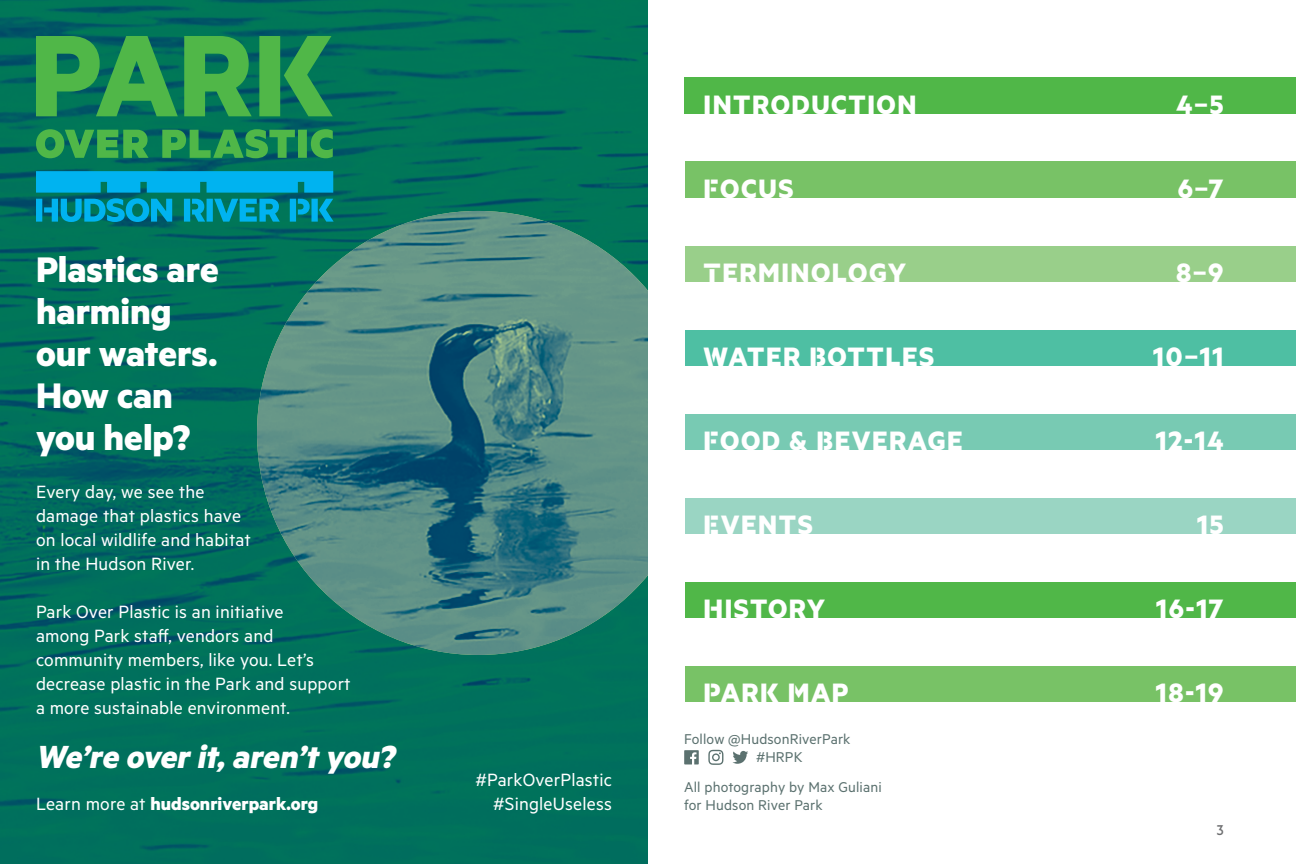
<style>
.page{position:relative;width:1296px;height:864px;background:#fff}
.page>*{position:absolute;margin:0;border:0;box-sizing:border-box;transform-origin:0 0}
.Sub_Activity_Header{font:40px/42px "HRPK";letter-spacing:-.005em;color:#fff}
.Sub_Activity_Header-2{font:italic 36px "HRPK";color:#fff}
.Contents{font:30px "HRPK";letter-spacing:.05em;color:#fff}
.Location_Body_Text{font:20px/24px "Metric";letter-spacing:.01em;color:#fff}
.Location_Body_Text-2{font:700 20px "Metric";color:#fff}
.Photo_Credit{font:16px/18px "Metric";letter-spacing:.01em;color:#5b716f}
.Subtext__Gry{font:16px/18px "Metric";letter-spacing:.01em;color:#5b716f}
.t1{font:500 16px "Metric";color:#6d6e70}
.s1{font-weight:400}
</style>
<div class="page">
<img style="left:0;top:0;width:648px;height:864px">
<svg style="left:36px;top:36px;width:297px;height:80px;background:#2f9850"></svg>
<svg style="left:36px;top:129px;width:297px;height:29px;background:#2d9750"></svg>
<svg style="left:36px;top:171px;width:298px;height:51px;background:#009bbf"></svg>
<img style="left:257px;top:211px;width:391px;height:444px">
<div style="left:685px;top:162px;width:611px;height:36px;background:#78c266"></div>
<div style="left:685px;top:77px;width:611px;height:37px;background:#50b748"></div>
<div style="left:685px;top:246px;width:611px;height:36px;background:#99cf8a"></div>
<div style="left:685px;top:330px;width:611px;height:36px;background:#4ebfa3"></div>
<div style="left:685px;top:414px;width:611px;height:36px;background:#78cab3"></div>
<div style="left:685px;top:582px;width:611px;height:36px;background:#50b748"></div>
<div style="left:685px;top:498px;width:611px;height:36px;background:#9ad5c3"></div>
<div style="left:685px;top:666px;width:611px;height:36px;background:#78c266"></div>
<svg style="left:732px;top:751px;width:16px;height:13px"></svg>
<svg style="left:684px;top:750px;width:15px;height:14px"></svg>
<svg style="left:708px;top:750px;width:15px;height:15px"></svg>
<p class="Sub_Activity_Header" style="left:36px;top:247px;width:184px">Plastics are harming our waters.<br>How can you help?</p>
<p class="Location_Body_Text" style="left:36px;top:479px;width:216px">Every day, we see the damage that plastics have on local wildlife and habitat in the Hudson River.</p>
<p class="Location_Body_Text" style="left:36px;top:599px;width:316px">Park Over Plastic is an initiative<br>among Park staff, vendors and community members, like you. Let’s decrease plastic in the Park and support a more sustainable environment.</p>
<p class="Sub_Activity_Header-2" style="left:36px;top:735px;width:367px">We’re overit,aren’tyou?</p>
<p class="Location_Body_Text-2" style="left:36px;top:792px;width:284px"><span class="s1">Learn more at</span> hudsonriverpark.org</p>
<p class="Location_Body_Text" style="left:476px;top:767px;width:138px">#ParkOverPlastic</p>
<p class="Location_Body_Text" style="left:493px;top:791px;width:120px">#SingleUseless</p>
<p class="Contents" style="left:704px;top:86px;width:214px">INTRODUCTION</p>
<p class="Contents" style="left:1176px;top:86px;width:49px">4–5</p>
<p class="Contents" style="left:704px;top:170px;width:91px">FOCUS</p>
<p class="Contents" style="left:1178px;top:170px;width:47px">6–7</p>
<p class="Contents" style="left:704px;top:254px;width:204px">TERMINOLOGY</p>
<p class="Contents" style="left:1176px;top:254px;width:49px">8–9</p>
<p class="Contents" style="left:704px;top:338px;width:232px">WATER BOTTLES</p>
<p class="Contents" style="left:1153px;top:338px;width:72px">10–11</p>
<p class="Contents" style="left:704px;top:422px;width:260px">FOOD &amp; BEVERAGE</p>
<p class="Contents" style="left:1156px;top:422px;width:69px">12-14</p>
<p class="Contents" style="left:704px;top:506px;width:111px">EVENTS</p>
<p class="Contents" style="left:1197px;top:506px;width:28px">15</p>
<p class="Contents" style="left:704px;top:590px;width:123px">HISTORY</p>
<p class="Contents" style="left:1156px;top:590px;width:69px">16-17</p>
<p class="Contents" style="left:704px;top:674px;width:146px">PARK MAP</p>
<p class="Contents" style="left:1156px;top:674px;width:69px">18-19</p>
<p class="Subtext__Gry" style="left:756px;top:729px;width:96px;text-indent:-72px">Follow @HudsonRiverPark #HRPK</p>
<p class="Photo_Credit" style="left:684px;top:777px;width:199px">All photography by Max Guliani for Hudson River Park</p>
<p class="t1" style="left:1217px;top:821px;width:9px">3</p>
</div>
